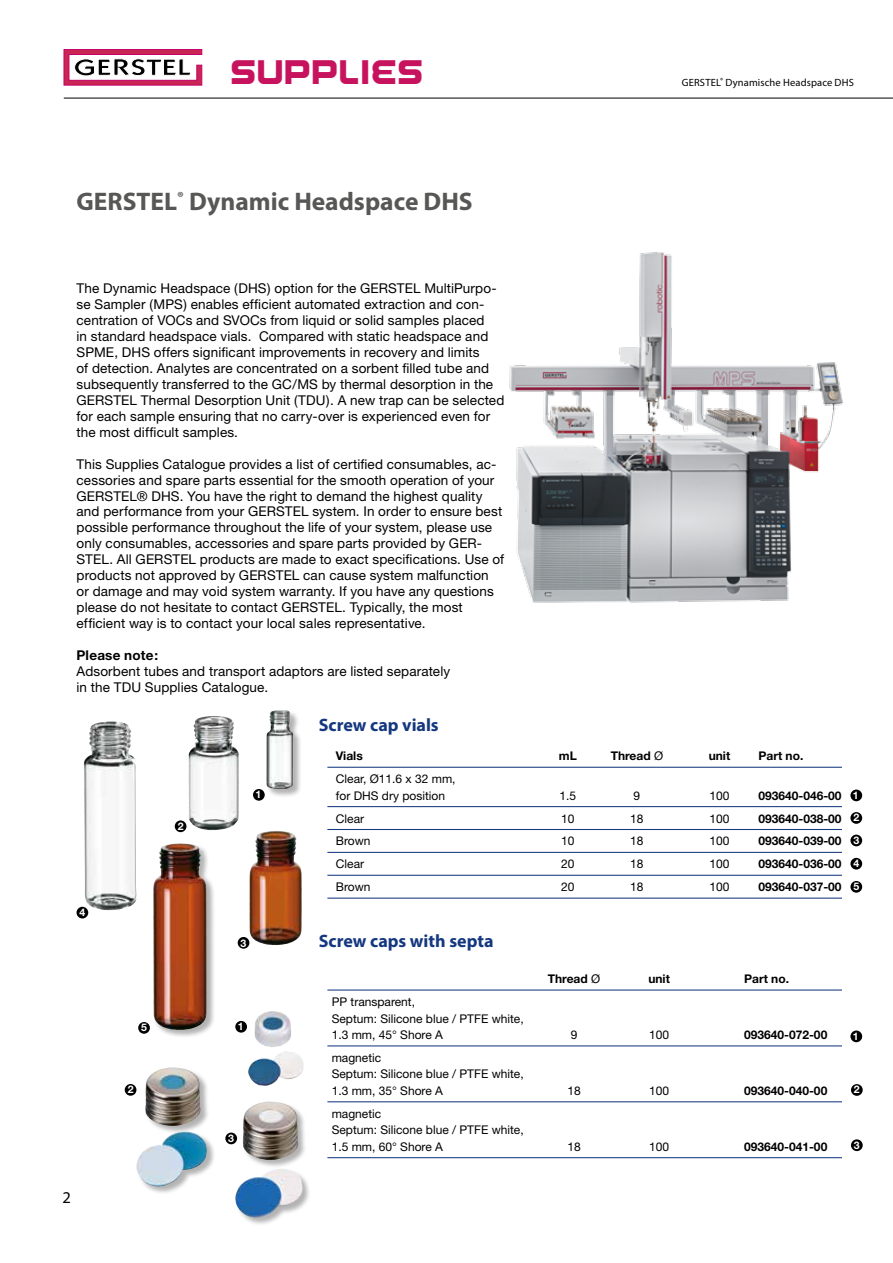
<style>
.page{position:relative;width:893px;height:1263px;background:#fff}
.page>*{position:absolute;margin:0;border:0;box-sizing:border-box;transform-origin:0 0}
.t1{font:36px "GERSTEL Logo";color:#c7135d}
.t2{font:700 25.5px "Myriad Pro";color:#575756}
.t3{font:700 18px "Myriad Pro";color:#14387f}
.t4{font:16.5px "Myriad Pro";color:#000}
.t5{font:13.5px/15.9px "Helvetica Neue";letter-spacing:.01em;color:#000}
.t6{font:700 13.5px "Helvetica Neue";letter-spacing:.015em;color:#000}
.t7{font:12px/16.5px "Helvetica Neue";color:#000}
.t8{font:700 12px "Helvetica Neue";color:#000}
.t9{font:10.5px "Myriad Pro";letter-spacing:.015em;color:#000}
.t10{font:700 10.5px/22.8px "Helvetica Neue";color:#fff;text-align:justify}
.s1{font-weight:400}
</style>
<div class="page">
<hr style="left:64px;top:98px;width:829px;height:1px;background:#000">
<svg style="left:64px;top:49px;width:138px;height:36px"></svg>
<hr style="left:327px;top:767px;width:515px;height:1px;background:#14387f">
<hr style="left:327px;top:806px;width:515px;height:1px;background:#14387f">
<hr style="left:327px;top:829px;width:515px;height:1px;background:#14387f">
<hr style="left:327px;top:852px;width:515px;height:1px;background:#14387f">
<hr style="left:327px;top:875px;width:515px;height:1px;background:#14387f">
<hr style="left:327px;top:897px;width:515px;height:2px;background:#14387f">
<hr style="left:327px;top:989px;width:515px;height:1px;background:#14387f">
<hr style="left:327px;top:1045px;width:515px;height:1px;background:#14387f">
<hr style="left:327px;top:1101px;width:515px;height:1px;background:#14387f">
<hr style="left:327px;top:1157px;width:515px;height:1px;background:#14387f">
<img style="left:248px;top:1011px;width:56px;height:75px">
<div style="left:136px;top:1067px;width:80px;height:128px;background:#000;opacity:.3"></div>
<img style="left:136px;top:1067px;width:72px;height:121px">
<div style="left:235px;top:1101px;width:77px;height:125px;background:#000;opacity:.3"></div>
<img style="left:235px;top:1101px;width:68px;height:116px">
<div style="left:235px;top:1021px;width:12px;height:11px;background:#000;border-radius:50%"></div>
<div style="left:125px;top:1084px;width:11px;height:12px;background:#000;border-radius:50%"></div>
<div style="left:225px;top:1132px;width:12px;height:12px;background:#000;border-radius:50%"></div>
<div style="left:266px;top:710px;width:36px;height:88px;background:#000;opacity:.3"></div>
<img style="left:266px;top:710px;width:27px;height:79px">
<img style="left:188px;top:716px;width:51px;height:115px">
<img style="left:249px;top:831px;width:53px;height:114px">
<img style="left:84px;top:723px;width:53px;height:188px">
<div style="left:153px;top:843px;width:62px;height:195px;background:#000;opacity:.3"></div>
<img style="left:153px;top:843px;width:54px;height:187px">
<div style="left:253px;top:789px;width:12px;height:12px;background:#000;border-radius:50%"></div>
<div style="left:175px;top:820px;width:11px;height:12px;background:#000;border-radius:50%"></div>
<div style="left:238px;top:937px;width:11px;height:12px;background:#000;border-radius:50%"></div>
<div style="left:77px;top:907px;width:11px;height:11px;background:#000;border-radius:50%"></div>
<div style="left:138px;top:1022px;width:12px;height:12px;background:#000;border-radius:50%"></div>
<div style="left:850px;top:1030px;width:12px;height:12px;background:#000;border-radius:50%"></div>
<div style="left:851px;top:1084px;width:12px;height:12px;background:#000;border-radius:50%"></div>
<div style="left:851px;top:1139px;width:12px;height:12px;background:#000;border-radius:50%"></div>
<div style="left:850px;top:789px;width:12px;height:12px;background:#000;border-radius:50%"></div>
<div style="left:850px;top:812px;width:12px;height:12px;background:#000;border-radius:50%"></div>
<div style="left:850px;top:835px;width:12px;height:11px;background:#000;border-radius:50%"></div>
<div style="left:850px;top:858px;width:12px;height:11px;background:#000;border-radius:50%"></div>
<div style="left:850px;top:881px;width:12px;height:12px;background:#000;border-radius:50%"></div>
<img style="left:509px;top:252px;width:334px;height:351px">
<h1 class="t1" style="left:230px;top:60px;width:195px">sUPPLIES</h1>
<h2 class="t2" style="left:77px;top:185px;width:398px">GERSTEL<sup>®</sup> Dynamic Headspace DHS</h2>
<p class="t9" style="left:682px;top:76px;width:173px">GERSTEL<sup>®</sup> Dynamische Headspace DHS</p>
<p class="t5" style="left:77px;top:280px;width:429px">The Dynamic Headspace (DHS) option for the GERSTEL MultiPurpo&shy;se Sampler (MPS) enables efficient automated extraction and con&shy;centration of VOCs and SVOCs from liquid or solid samples placed<br>in standard headspace vials. Compared with static headspace and SPME, DHS offers significant improvements in recovery and limits<br>of detection. Analytes are concentrated on a sorbent filled tube and subsequently transferred to the GC/MS by thermal desorption in the GERSTEL Thermal Desorption Unit (TDU). A new trap can be selected for each sample ensuring that no carry-over is experienced even for the most difficult samples.</p>
<p class="t5" style="left:77px;top:456px;width:429px">This Supplies Catalogue provides a list of certified consumables, ac&shy;cessories and spare parts essential for the smooth operation of your GERSTEL® DHS. You have the right to demand the highest quality and performance from your GERSTEL system. In order to ensure best possible performance throughout the life of your system, please use only consumables, accessories and spare parts provided by GER-STEL. All GERSTEL products are made to exact specifications. Use of products not approved by GERSTEL can cause system malfunction or damage and may void system warranty. If you have any questions please do not hesitate to contact GERSTEL. Typically, the most efficient way is to contact your local sales representative.</p>
<p class="t6" style="left:77px;top:647px;width:83px">Please note:</p>
<p class="t5" style="left:77px;top:663px;width:375px">Adsorbent tubes and transport adaptors are listed separately in the TDU Supplies Catalogue.</p>
<h3 class="t3" style="left:319px;top:713px;width:121px">Screw cap vials</h3>
<p class="t8" style="left:336px;top:749px;width:28px">Vials</p>
<p class="t8" style="left:559px;top:749px;width:19px">mL</p>
<p class="t8" style="left:611px;top:749px;width:54px">Thread <span class="s1">Ø</span></p>
<p class="t8" style="left:709px;top:749px;width:23px">unit</p>
<p class="t8" style="left:758px;top:749px;width:46px">Part no.</p>
<p class="t7" style="left:336px;top:770px;width:121px">Clear, Ø11.6 x 32 mm, for DHS dry position</p>
<p class="t10" style="left:255px;top:783px;width:7px">1</p>
<p class="t7" style="left:560px;top:787px;width:18px">1.5</p>
<p class="t7" style="left:634px;top:787px;width:8px">9</p>
<p class="t7" style="left:709px;top:787px;width:22px">100</p>
<p class="t8" style="left:758px;top:788px;width:85px">093640-046-00</p>
<p class="t10" style="left:79px;top:901px;width:7px">4</p>
<p class="t10" style="left:178px;top:814px;width:7px">2</p>
<p class="t10" style="left:141px;top:1016px;width:7px">5</p>
<p class="t10" style="left:128px;top:1078px;width:7px">2</p>
<p class="t10" style="left:241px;top:931px;width:7px">3</p>
<p class="t10" style="left:238px;top:1015px;width:7px">1</p>
<p class="t10" style="left:228px;top:1127px;width:7px">3</p>
<p class="t7" style="left:336px;top:810px;width:30px">Clear</p>
<p class="t7" style="left:561px;top:810px;width:15px">10</p>
<p class="t7" style="left:630px;top:810px;width:15px">18</p>
<p class="t7" style="left:709px;top:810px;width:22px">100</p>
<p class="t8" style="left:758px;top:811px;width:85px">093640-038-00</p>
<p class="t7" style="left:336px;top:833px;width:36px">Brown</p>
<p class="t7" style="left:561px;top:833px;width:15px">10</p>
<p class="t7" style="left:630px;top:833px;width:15px">18</p>
<p class="t7" style="left:709px;top:833px;width:22px">100</p>
<p class="t8" style="left:758px;top:834px;width:85px">093640-039-00</p>
<p class="t7" style="left:336px;top:856px;width:30px">Clear</p>
<p class="t7" style="left:561px;top:856px;width:15px">20</p>
<p class="t7" style="left:630px;top:856px;width:15px">18</p>
<p class="t7" style="left:709px;top:856px;width:22px">100</p>
<p class="t8" style="left:758px;top:857px;width:85px">093640-036-00</p>
<p class="t7" style="left:336px;top:878px;width:36px">Brown</p>
<p class="t7" style="left:561px;top:878px;width:15px">20</p>
<p class="t7" style="left:630px;top:878px;width:15px">18</p>
<p class="t7" style="left:709px;top:878px;width:22px">100</p>
<p class="t8" style="left:758px;top:879px;width:85px">093640-037-00</p>
<h3 class="t3" style="left:319px;top:929px;width:176px">Screw caps with septa</h3>
<p class="t7" style="left:332px;top:993px;width:194px">PP transparent,<br>Septum: Silicone blue / PTFE white,<br>1.3 mm, 45° Shore A</p>
<p class="t7" style="left:332px;top:1049px;width:194px">magnetic<br>Septum: Silicone blue / PTFE white,<br>1.3 mm, 35° Shore A</p>
<p class="t7" style="left:332px;top:1105px;width:194px">magnetic<br>Septum: Silicone blue / PTFE white,<br>1.5 mm, 60° Shore A</p>
<p class="t8" style="left:548px;top:971px;width:54px">Thread <span class="s1">Ø</span></p>
<p class="t8" style="left:648px;top:971px;width:23px">unit</p>
<p class="t8" style="left:744px;top:971px;width:46px">Part no.</p>
<p class="t7" style="left:571px;top:1026px;width:8px">9</p>
<p class="t7" style="left:649px;top:1026px;width:22px">100</p>
<p class="t8" style="left:744px;top:1027px;width:85px">093640-072-00</p>
<p class="t7" style="left:567px;top:1082px;width:15px">18</p>
<p class="t7" style="left:649px;top:1082px;width:22px">100</p>
<p class="t8" style="left:744px;top:1083px;width:85px">093640-040-00</p>
<p class="t7" style="left:567px;top:1138px;width:15px">18</p>
<p class="t7" style="left:649px;top:1138px;width:22px">100</p>
<p class="t8" style="left:744px;top:1139px;width:85px">093640-041-00</p>
<p class="t10" style="left:853px;top:783px;width:8px">1<br>2<br>3<br>4</p>
<p class="t10" style="left:853px;top:875px;width:7px">5</p>
<p class="t10" style="left:853px;top:1024px;width:7px">1</p>
<p class="t10" style="left:854px;top:1078px;width:7px">2</p>
<p class="t10" style="left:854px;top:1133px;width:7px">3</p>
<p class="t4" style="left:62px;top:1187px;width:10px">2</p>
</div>
